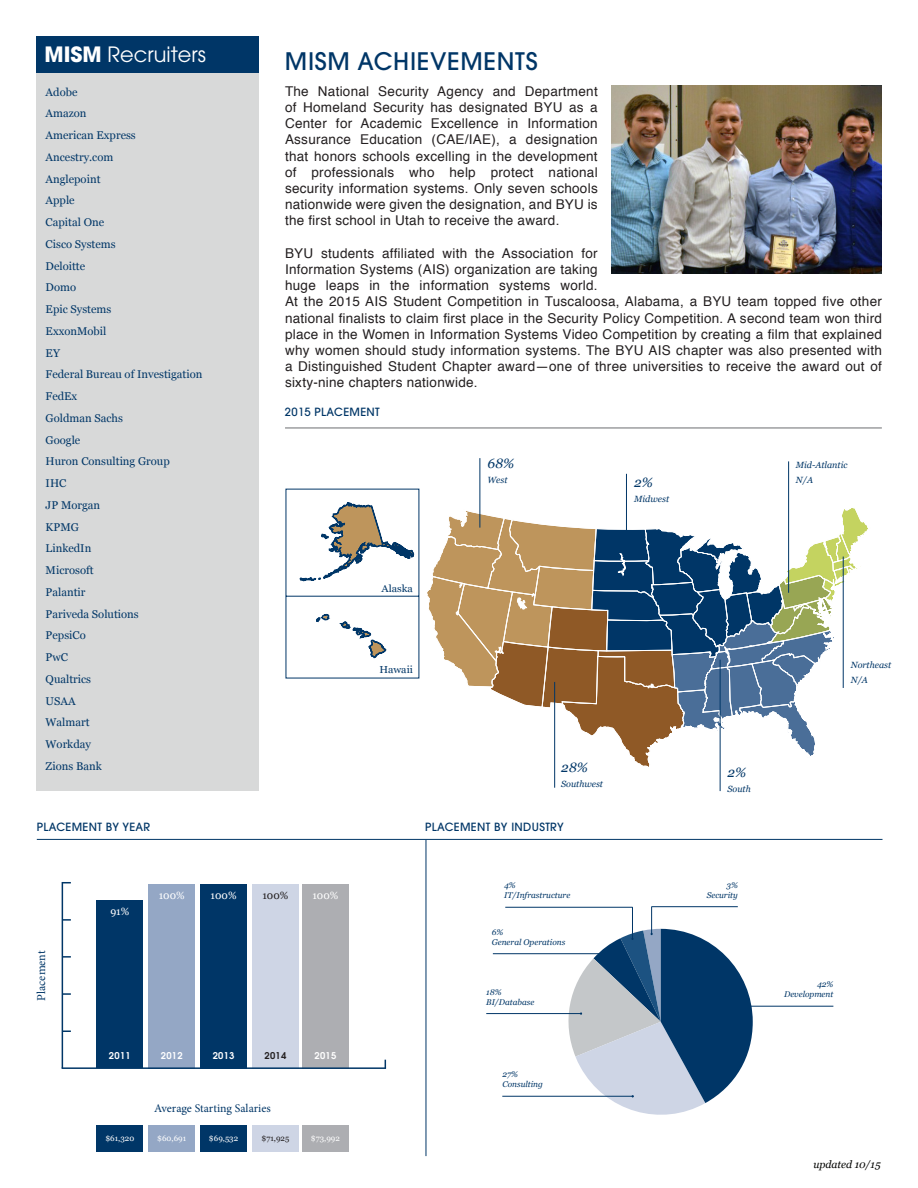
<style>
.page{position:relative;width:918px;height:1188px;background:#fff}
.page>*{position:absolute;margin:0;border:0;box-sizing:border-box;transform-origin:0 0}
.t1{font:500 24px "Avant Garde";letter-spacing:.03em;color:#003667}
.t2{font:21px "Avant Garde";color:#fff}
.t3{font:13.5px/16.2px "Helvetica";letter-spacing:.02em;color:#231f20;text-align:justify}
.t4{font:italic 13.5px "Georgia";color:#003667}
.t5{font:12px "Minion Pro";color:#003667}
.t6{font:11.85px "Minion Pro";color:#003667}
.t7{font:11.25px "Georgia";color:#003667}
.t8{font:500 11.25px "Avant Garde";letter-spacing:.03em;color:#003667}
.t9{font:10.5px "Georgia";color:#fff}
.t10{font:italic 10.5px "Georgia";color:#040503}
.t11{font:10.5px "Georgia";color:#231f20}
.t12{font:10.05px "Georgia";color:#003667;scale:1.06 1}
.t13{font:600 9.3px "Avant Garde";letter-spacing:.03em;color:#fff}
.t14{font:600 9.3px "Avant Garde";color:#231f20}
.t15{font:italic 9px "Georgia";color:#003667}
.t16{font:italic 8.4px "Georgia";color:#003667}
.t17{font:7.95px "Georgia";color:#fff}
.t18{font:7.95px "Georgia";color:#231f20}
.s1{font-weight:700}
</style>
<div class="page">
<div style="left:36px;top:36px;width:223px;height:754px;background:#d8d9d9"></div>
<div style="left:36px;top:36px;width:223px;height:36px;background:#003667"></div>
<hr style="left:426px;top:840px;width:1px;height:316px;background:#003667">
<hr style="left:285px;top:428px;width:597px;height:1px;background:#6c6d70">
<img style="left:611px;top:86px;width:271px;height:187px">
<svg style="left:427px;top:507px;width:441px;height:262px"></svg>
<svg style="left:432px;top:518px;width:422px;height:208px"></svg>
<svg style="left:286px;top:489px;width:133px;height:189px"></svg>
<hr style="left:554px;top:682px;width:1px;height:106px;background:#003667">
<hr style="left:626px;top:474px;width:1px;height:69px;background:#003667">
<hr style="left:480px;top:458px;width:1px;height:70px;background:#003667">
<hr style="left:720px;top:660px;width:1px;height:131px;background:#003667">
<hr style="left:843px;top:557px;width:1px;height:131px;background:#003667">
<hr style="left:788px;top:461px;width:1px;height:132px;background:#003667">
<hr style="left:37px;top:839px;width:846px;height:1px;background:#003667">
<hr style="left:502px;top:1096px;width:132px;height:1px;background:#003667">
<hr style="left:486px;top:1013px;width:96px;height:1px;background:#003667">
<hr style="left:505px;top:907px;width:128px;height:1px;background:#003667">
<hr style="left:493px;top:953px;width:118px;height:1px;background:#003667">
<hr style="left:652px;top:906px;width:86px;height:1px;background:#003667">
<hr style="left:713px;top:1006px;width:120px;height:1px;background:#003667">
<svg style="left:562px;top:907px;width:191px;height:208px"></svg>
<div style="left:302px;top:1125px;width:47px;height:27px;background:#adaeb2"></div>
<div style="left:252px;top:1125px;width:47px;height:27px;background:#ced5e5"></div>
<div style="left:200px;top:1125px;width:47px;height:27px;background:#003667"></div>
<div style="left:149px;top:1125px;width:46px;height:27px;background:#94a7c5"></div>
<div style="left:97px;top:1125px;width:46px;height:27px;background:#003667"></div>
<div style="left:302px;top:884px;width:47px;height:184px;background:#adaeb2"></div>
<div style="left:252px;top:884px;width:47px;height:184px;background:#ced5e5"></div>
<div style="left:200px;top:884px;width:47px;height:184px;background:#003667"></div>
<div style="left:149px;top:884px;width:46px;height:184px;background:#94a7c5"></div>
<div style="left:97px;top:901px;width:46px;height:167px;background:#003667"></div>
<hr style="left:62px;top:1067px;width:324px;height:2px;background:#003667">
<svg style="left:63px;top:1030px;width:8px;height:2px"></svg>
<svg style="left:63px;top:993px;width:8px;height:2px"></svg>
<svg style="left:63px;top:956px;width:8px;height:2px"></svg>
<svg style="left:63px;top:919px;width:8px;height:2px"></svg>
<hr style="left:62px;top:882px;width:1px;height:186px;background:#003667">
<p class="t2" style="left:44px;top:42px;width:163px"><span class="s1">MISM</span> Recruiters</p>
<p class="t7" style="left:46px;top:83px;width:33px">Adobe</p>
<p class="t7" style="left:46px;top:105px;width:42px">Amazon</p>
<p class="t7" style="left:46px;top:127px;width:92px">American Express</p>
<p class="t7" style="left:46px;top:149px;width:69px">Ancestry.com</p>
<p class="t7" style="left:46px;top:170px;width:56px">Anglepoint</p>
<p class="t7" style="left:46px;top:192px;width:31px">Apple</p>
<p class="t7" style="left:46px;top:214px;width:60px">Capital One</p>
<p class="t7" style="left:46px;top:236px;width:72px">Cisco Systems</p>
<p class="t7" style="left:46px;top:257px;width:41px">Deloitte</p>
<p class="t7" style="left:46px;top:279px;width:32px">Domo</p>
<p class="t7" style="left:46px;top:301px;width:67px">Epic Systems</p>
<p class="t7" style="left:46px;top:323px;width:62px">ExxonMobil</p>
<p class="t7" style="left:46px;top:344px;width:16px">EY</p>
<p class="t7" style="left:46px;top:366px;width:158px">Federal Bureau of Investigation</p>
<p class="t7" style="left:46px;top:388px;width:33px">FedEx</p>
<p class="t7" style="left:46px;top:410px;width:79px">Goldman Sachs</p>
<p class="t7" style="left:46px;top:431px;width:36px">Google</p>
<p class="t7" style="left:46px;top:453px;width:126px">Huron Consulting Group</p>
<p class="t7" style="left:46px;top:475px;width:22px">IHC</p>
<p class="t7" style="left:46px;top:497px;width:56px">JP Morgan</p>
<p class="t7" style="left:46px;top:518px;width:35px">KPMG</p>
<p class="t7" style="left:46px;top:540px;width:47px">LinkedIn</p>
<p class="t7" style="left:46px;top:562px;width:49px">Microsoft</p>
<p class="t7" style="left:46px;top:584px;width:41px">Palantir</p>
<p class="t7" style="left:46px;top:605px;width:95px">Pariveda Solutions</p>
<p class="t7" style="left:46px;top:627px;width:42px">PepsiCo</p>
<p class="t7" style="left:46px;top:649px;width:24px">PwC</p>
<p class="t7" style="left:46px;top:671px;width:47px">Qualtrics</p>
<p class="t7" style="left:46px;top:692px;width:31px">USAA</p>
<p class="t7" style="left:46px;top:714px;width:45px">Walmart</p>
<p class="t7" style="left:46px;top:736px;width:47px">Workday</p>
<p class="t7" style="left:46px;top:758px;width:58px">Zions Bank</p>
<p class="t1" style="left:285px;top:47px;width:254px">MISM ACHIEVEMENTS</p>
<p class="t3" style="left:285px;top:83px;width:314px">The National Security Agency and Department of Homeland Security has designated BYU as a Center for Academic Excellence in Information Assurance Education (CAE/IAE), a designation that honors schools excelling in the development of professionals who help protect national security information systems. Only seven schools nationwide were given the designation, and BYU is the first school in Utah to receive the award.</p>
<p class="t3" style="left:285px;top:245px;width:598px;text-align:left">BYU students affiliated with the Association for<br>Information Systems (AIS) organization are taking<br>huge leaps in the information systems world.<br>At the 2015 AIS Student Competition in Tuscaloosa, Alabama, a BYU team topped five other national finalists to claim first place in the Security Policy Competition. A second team won third place in the Women in Information Systems Video Competition by creating a film that explained why women should study information systems. The BYU AIS chapter was also presented with a Distinguished Student Chapter award—one of three universities to receive the award out of sixty-nine chapters nationwide.</p>
<p class="t8" style="left:285px;top:405px;width:96px">2015 PLACEMENT</p>
<p class="t12" style="left:382px;top:581px;width:31px">Alaska</p>
<p class="t12" style="left:379px;top:662px;width:33px">Hawaii</p>
<p class="t4" style="left:488px;top:454px;width:28px">68%</p>
<p class="t15" style="left:488px;top:474px;width:22px">West</p>
<p class="t4" style="left:634px;top:472px;width:20px">2%</p>
<p class="t15" style="left:634px;top:492px;width:36px">Midwest</p>
<p class="t15" style="left:796px;top:459px;width:53px">Mid-Atlantic</p>
<p class="t15" style="left:796px;top:474px;width:19px">N/A</p>
<p class="t4" style="left:561px;top:757px;width:28px">28%</p>
<p class="t15" style="left:561px;top:777px;width:43px">Southwest</p>
<p class="t4" style="left:728px;top:762px;width:20px">2%</p>
<p class="t15" style="left:728px;top:782px;width:25px">South</p>
<p class="t15" style="left:851px;top:659px;width:42px">Northeast</p>
<p class="t15" style="left:851px;top:674px;width:19px">N/A</p>
<p class="t8" style="left:37px;top:820px;width:115px">PLACEMENT BY YEAR</p>
<p class="t8" style="left:425px;top:820px;width:140px">PLACEMENT BY INDUSTRY</p>
<p class="t5" style="left:33px;top:1001px;width:52px;rotate:-90deg">Placement</p>
<p class="t9" style="left:110px;top:904px;width:21px">91%</p>
<p class="t9" style="left:159px;top:887px;width:27px">100%</p>
<p class="t9" style="left:211px;top:887px;width:27px">100%</p>
<p class="t11" style="left:262px;top:887px;width:27px">100%</p>
<p class="t9" style="left:312px;top:887px;width:27px">100%</p>
<p class="t13" style="left:109px;top:1050px;width:23px">2011</p>
<p class="t13" style="left:161px;top:1050px;width:23px">2012</p>
<p class="t13" style="left:213px;top:1050px;width:23px">2013</p>
<p class="t14" style="left:265px;top:1050px;width:23px">2014</p>
<p class="t6" style="left:154px;top:1100px;width:118px">Average Starting Salaries</p>
<p class="t13" style="left:315px;top:1050px;width:23px">2015</p>
<p class="t17" style="left:105px;top:1133px;width:30px">$61,320</p>
<p class="t17" style="left:157px;top:1133px;width:31px">$60,691</p>
<p class="t17" style="left:209px;top:1133px;width:31px">$69,532</p>
<p class="t18" style="left:262px;top:1133px;width:29px">$71,925</p>
<p class="t17" style="left:311px;top:1133px;width:31px">$73,992</p>
<p class="t16" style="left:504px;top:879px;width:13px">4%</p>
<p class="t16" style="left:504px;top:889px;width:68px">IT/Infrastructure</p>
<p class="t16" style="left:492px;top:926px;width:13px">6%</p>
<p class="t16" style="left:492px;top:936px;width:75px">General Operations</p>
<p class="t16" style="left:486px;top:986px;width:17px">18%</p>
<p class="t16" style="left:486px;top:996px;width:50px">BI/Database</p>
<p class="t16" style="left:502px;top:1068px;width:17px">27%</p>
<p class="t16" style="left:502px;top:1078px;width:42px">Consulting</p>
<p class="t16" style="left:726px;top:879px;width:13px">3%</p>
<p class="t16" style="left:707px;top:889px;width:33px">Security</p>
<p class="t16" style="left:817px;top:978px;width:18px">42%</p>
<p class="t16" style="left:784px;top:988px;width:51px">Development</p>
<p class="t10" style="left:813px;top:1157px;width:69px">updated 10/15</p>
</div>
